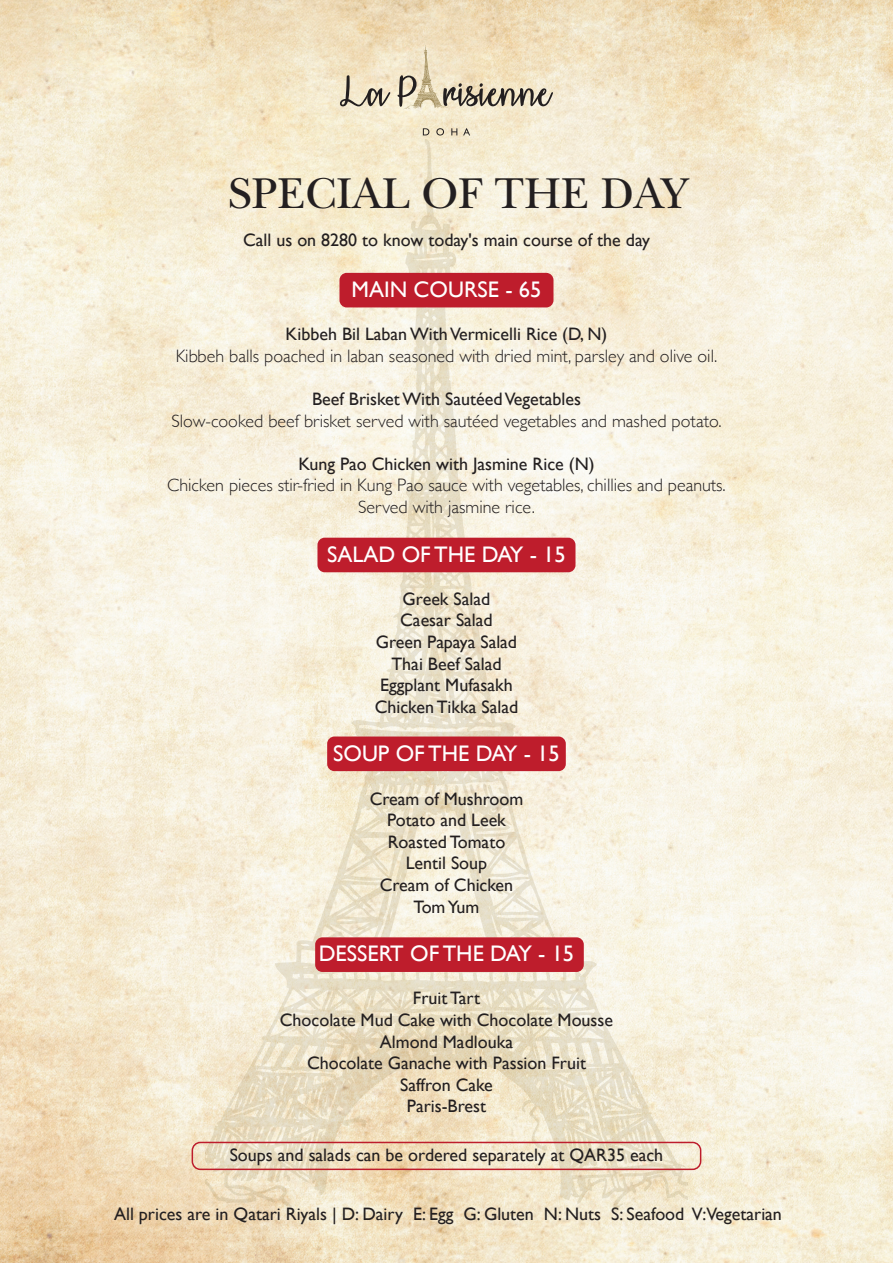
<style>
.page{position:relative;width:893px;height:1263px;background:#fff}
.page>*{position:absolute;margin:0;border:0;box-sizing:border-box;transform-origin:0 0}
.t1{font:45px "New Baskerville";color:#231f20}
.t2{font:22.5px "Gill Sans";color:#fff}
.t3{font:18px/21.6px "Gill Sans";color:#231f20;text-align:center}
.t4{font:300 18px/21.6px "Gill Sans";color:#231f20;text-align:center}
</style>
<div class="page">
<img style="left:0;top:0;width:893px;height:1263px">
<svg style="left:423px;top:128px;width:6px;height:7px"></svg>
<svg style="left:436px;top:128px;width:8px;height:8px"></svg>
<svg style="left:451px;top:128px;width:6px;height:7px"></svg>
<svg style="left:463px;top:128px;width:7px;height:7px"></svg>
<svg style="left:340px;top:75px;width:50px;height:32px;background:#c9bea6"></svg>
<svg style="left:397px;top:45px;width:156px;height:64px;background:#d9ccaf"></svg>
<svg style="left:205px;top:139px;width:482px;height:1080px;background:#f3ebd6"></svg>
<div style="left:339px;top:273px;width:214px;height:34px;background:#be1d2c;border-radius:7px"></div>
<div style="left:327px;top:736px;width:239px;height:35px;background:#be1d2c;border-radius:7px"></div>
<div style="left:315px;top:937px;width:269px;height:35px;background:#be1d2c;border-radius:7px"></div>
<div style="left:317px;top:538px;width:258px;height:34px;background:#be1d2c;border-radius:7px"></div>
<div style="left:192px;top:1142px;width:509px;height:28px;border:2px solid #be1d2c;border-radius:8px"></div>
<h1 class="t1" style="left:228px;top:167px;width:460px">SPECIAL OF THE DAY</h1>
<p class="t3" style="left:243px;top:229px;width:408px">Call us on 8280 to know today's main course of the day</p>
<p class="t2" style="left:352px;top:276px;width:191px">MAIN COURSE - 65</p>
<p class="t3" style="left:286px;top:323px;width:323px">Kibbeh Bil Laban With Vermicelli Rice (D, N)</p>
<p class="t4" style="left:176px;top:344px;width:543px">Kibbeh balls poached in laban seasoned with dried mint, parsley and olive oil.</p>
<p class="t3" style="left:312px;top:388px;width:270px">Beef Brisket With Sautéed Vegetables</p>
<p class="t4" style="left:171px;top:409px;width:552px">Slow-cooked beef brisket served with sautéed vegetables and mashed potato.</p>
<p class="t3" style="left:298px;top:453px;width:298px">Kung Pao Chicken with Jasmine Rice (N)</p>
<p class="t4" style="left:167px;top:474px;width:560px">Chicken pieces stir-fried in Kung Pao sauce with vegetables, chillies and peanuts.<br>Served with jasmine rice.</p>
<p class="t2" style="left:327px;top:541px;width:240px">SALAD OF THE DAY - 15</p>
<p class="t3" style="left:375px;top:588px;width:145px">Greek Salad<br>Caesar Salad<br>Green Papaya Salad<br>Thai Beef Salad<br>Eggplant Mufasakh<br>Chicken Tikka Salad</p>
<p class="t2" style="left:333px;top:741px;width:228px">SOUP OF THE DAY - 15</p>
<p class="t3" style="left:370px;top:787px;width:155px">Cream of Mushroom<br>Potato and Leek<br>Roasted Tomato<br>Lentil Soup<br>Cream of Chicken<br>Tom Yum</p>
<p class="t2" style="left:319px;top:940px;width:257px">DESSERT OF THE DAY - 15</p>
<p class="t3" style="left:280px;top:987px;width:335px">Fruit Tart<br>Chocolate Mud Cake with Chocolate Mousse<br>Almond Madlouka<br>Chocolate Ganache with Passion Fruit<br>Saffron Cake<br>Paris-Brest</p>
<p class="t3" style="left:230px;top:1144px;width:435px">Soups and salads can be ordered separately at QAR35 each</p>
<p class="t3" style="left:114px;top:1203px;width:669px">All prices are in Qatari Riyals | D: Dairy E: Egg G: Gluten N: Nuts S: Seafood V:Vegetarian</p>
</div>
